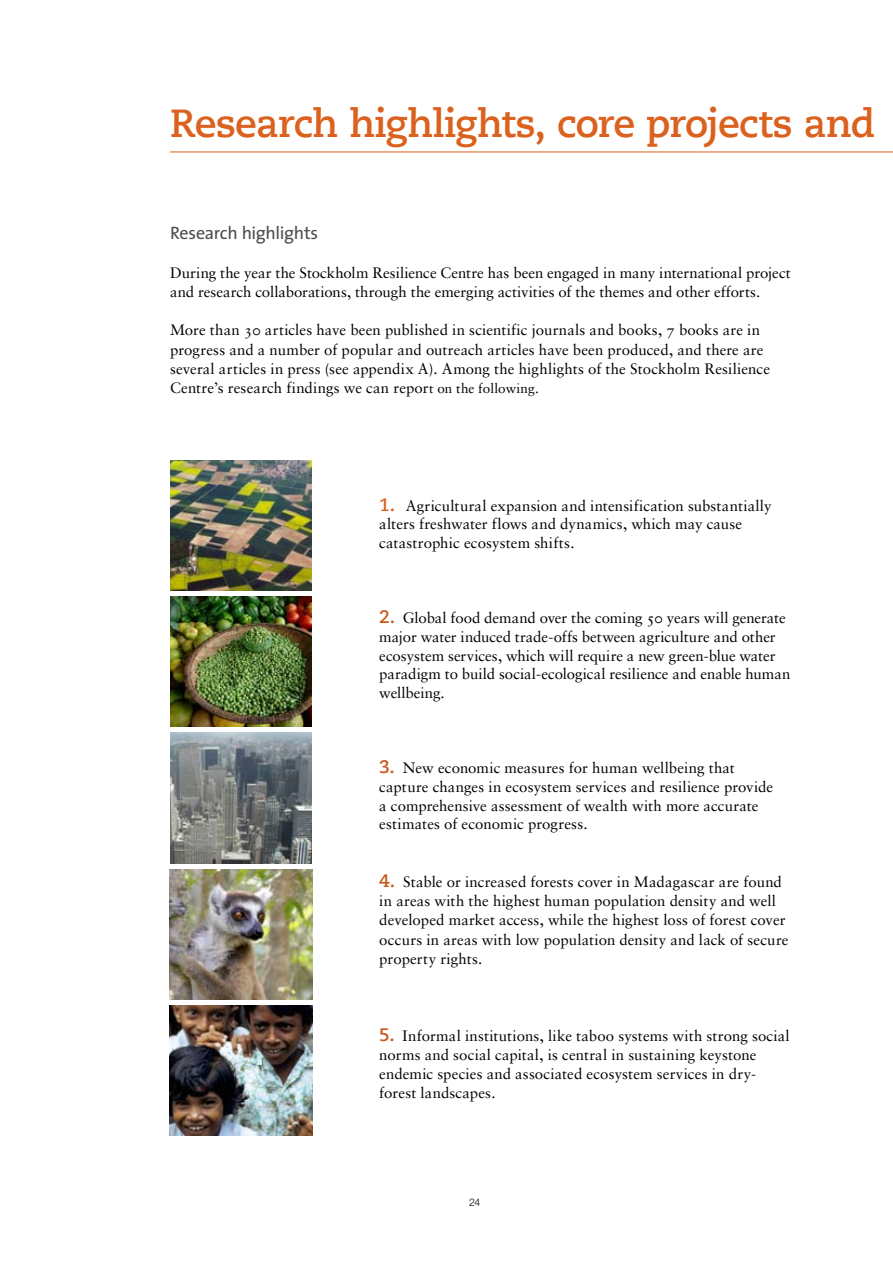
<style>
.page{position:relative;width:893px;height:1263px;background:#fff}
.page>*{position:absolute;margin:0;border:0;box-sizing:border-box;transform-origin:0 0}
.t1{font:700 39px "Caecilia Com 75";letter-spacing:-.025em;color:#db611e}
.t2{font:18px "The Sans";letter-spacing:-.02em;color:#4d4d4f}
.t3{font:15px/19.2px "Sabon Roman Os F";letter-spacing:.005em;color:#000}
.t4{font:300 10.5px "Helvetica Neue LT Std";color:#000}
.s1{font-size:13.5px}
.s2{font-family:"Caecilia Com 75";font-weight:700;font-size:18px;color:#db611e}
.s3{font-family:"Caecilia Com 75";font-weight:700;font-size:18px;color:#c8591a}
</style>
<div class="page">
<hr style="left:170px;top:152px;width:723px;height:1px;background:#db611e">
<img style="left:170px;top:1006px;width:142px;height:130px">
<img style="left:170px;top:869px;width:142px;height:130px">
<img style="left:171px;top:460px;width:140px;height:130px">
<img style="left:171px;top:597px;width:140px;height:130px">
<img style="left:171px;top:733px;width:140px;height:130px">
<h1 class="t1" style="left:170px;top:97px;width:707px">Research highlights, core projects and</h1>
<p class="t2" style="left:170px;top:218px;width:150px">Research highlights</p>
<p class="t3" style="left:170px;top:263px;width:622px">During the year the Stockholm Resilience Centre has been engaged in many international project and research collaborations, through the emerging activities of the themes and other efforts.</p>
<p class="t3" style="left:170px;top:320px;width:601px">More than 30 articles have been published in scientific journals and books, 7 books are in progress and a number of popular and outreach articles have been produced, and there are several articles in press (see appendix A). Among the highlights of the Stockholm Resilience Centre’s research findings we can repor<span class="s1">t on the following.</span></p>
<p class="t3" style="left:379px;top:496px;width:394px;line-height:18.8px"><span class="s2">1.</span> Agricultural expansion and intensification substantially alters freshwater flows and dynamics, which may cause catastrophic ecosystem shifts.</p>
<p class="t3" style="left:379px;top:608px;width:413px;line-height:18.8px"><span class="s3">2.</span> Global food demand over the coming 50 years will generate major water induced trade-offs between agriculture and other ecosystem services, which will require a new green-blue water paradigm to build social-ecological resilience and enable human wellbeing.</p>
<p class="t3" style="left:379px;top:758px;width:395px;line-height:18.8px"><span class="s3">3.</span> New economic measures for human wellbeing that capture changes in ecosystem services and resilience provide a comprehensive assessment of wealth with more accurate estimates of economic progress.</p>
<p class="t3" style="left:379px;top:872px;width:411px"><span class="s3">4.</span> Stable or increased forests cover in Madagascar are found in areas with the highest human population density and well developed market access, while the highest loss of forest cover occurs in areas with low population density and lack of secure property rights.</p>
<p class="t3" style="left:379px;top:1025px;width:412px"><span class="s3">5.</span> Informal institutions, like taboo systems with strong social norms and social capital, is central in sustaining keystone endemic species and associated ecosystem services in dry&shy;forest landscapes.</p>
<p class="t4" style="left:469px;top:1196px;width:13px">24</p>
</div>
